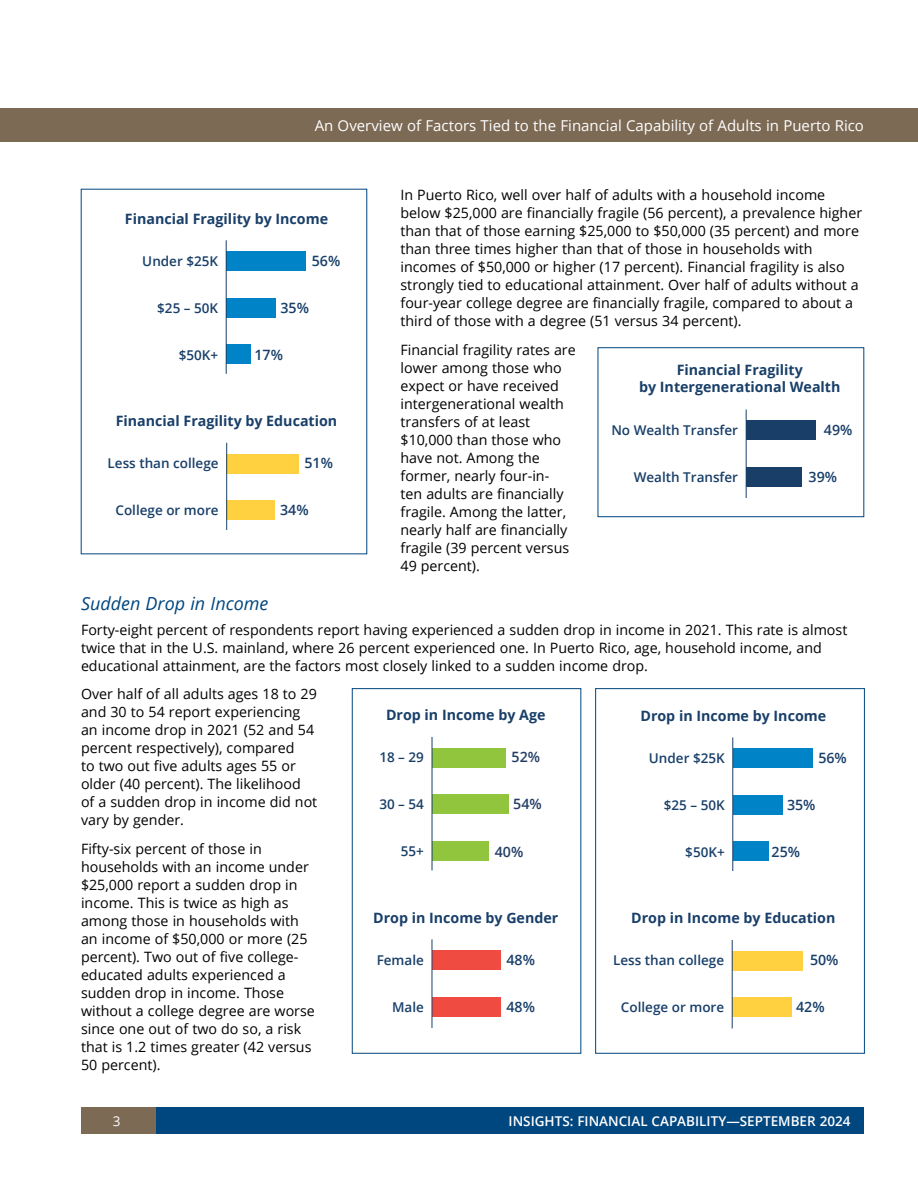
<style>
.page{position:relative;width:918px;height:1188px;background:#fff}
.page>*{position:absolute;margin:0;border:0;box-sizing:border-box;transform-origin:0 0}
.t1{font:italic 18px "Open Sans";color:#00467f}
.t2{font:15px "Open Sans";color:#fff}
.t3{font:14.25px/18px "Open Sans";color:#000}
.t4{font:700 14.25px/17.1px "Open Sans";color:#193f69;text-align:center}
.t5{font:600 14.25px "Open Sans";color:#193f69}
.t6{font:600 14.25px "Open Sans";color:#233e66}
.t7{font:600 13.5px "Open Sans";color:#193f69}
.t8{font:600 13.5px "Open Sans";color:#fff}
.t9{font:13.5px "Open Sans";color:#fff}
</style>
<div class="page">
<div style="left:155px;top:1107px;width:709px;height:27px;background:#00467f"></div>
<div style="left:81px;top:1107px;width:74px;height:27px;background:#7c6a55"></div>
<div style="left:0;top:108px;width:918px;height:34px;background:#7c6a55"></div>
<div style="left:598px;top:348px;width:266px;height:169px;border:1px solid #00467f"></div>
<div style="left:746px;top:420px;width:70px;height:20px;background:#193f69"></div>
<div style="left:746px;top:467px;width:55px;height:20px;background:#193f69"></div>
<hr style="left:746px;top:410px;width:1px;height:88px;background:#193f69">
<div style="left:226px;top:251px;width:80px;height:20px;background:#0083c7"></div>
<div style="left:226px;top:298px;width:50px;height:19px;background:#0083c7"></div>
<div style="left:226px;top:344px;width:24px;height:20px;background:#0083c7"></div>
<hr style="left:226px;top:240px;width:1px;height:134px;background:#193f69">
<div style="left:227px;top:454px;width:72px;height:20px;background:#ffd040"></div>
<div style="left:227px;top:500px;width:48px;height:20px;background:#ffd040"></div>
<hr style="left:226px;top:443px;width:1px;height:87px;background:#193f69">
<div style="left:352px;top:688px;width:229px;height:365px;border:1px solid #00467f"></div>
<div style="left:432px;top:748px;width:74px;height:20px;background:#92c53e"></div>
<div style="left:432px;top:794px;width:77px;height:20px;background:#92c53e"></div>
<div style="left:432px;top:841px;width:57px;height:20px;background:#92c53e"></div>
<hr style="left:432px;top:737px;width:1px;height:133px;background:#193f69">
<div style="left:432px;top:950px;width:68px;height:20px;background:#f04b41"></div>
<div style="left:432px;top:997px;width:68px;height:20px;background:#f04b41"></div>
<hr style="left:432px;top:939px;width:1px;height:89px;background:#193f69">
<div style="left:595px;top:688px;width:270px;height:365px;border:1px solid #00467f"></div>
<div style="left:733px;top:748px;width:79px;height:20px;background:#0083c7"></div>
<div style="left:733px;top:795px;width:49px;height:20px;background:#0083c7"></div>
<div style="left:733px;top:841px;width:35px;height:20px;background:#0083c7"></div>
<hr style="left:732px;top:737px;width:1px;height:134px;background:#193f69">
<div style="left:732px;top:951px;width:71px;height:20px;background:#ffd040"></div>
<div style="left:732px;top:997px;width:60px;height:20px;background:#ffd040"></div>
<hr style="left:732px;top:940px;width:1px;height:88px;background:#193f69">
<p class="t2" style="left:315px;top:115px;width:551px">An Overview of Factors Tied to the Financial Capability of Adults in Puerto Rico</p>
<p class="t4" style="left:125px;top:209px;width:205px">Financial Fragility by Income</p>
<p class="t7" style="left:142px;top:251px;width:77px">Under $25K</p>
<p class="t7" style="left:157px;top:298px;width:62px">$25 – 50K</p>
<p class="t7" style="left:179px;top:346px;width:41px">$50K+</p>
<p class="t5" style="left:312px;top:251px;width:30px">56%</p>
<p class="t5" style="left:280px;top:298px;width:30px">35%</p>
<p class="t5" style="left:254px;top:345px;width:30px">17%</p>
<p class="t4" style="left:116px;top:412px;width:223px">Financial Fragility by Education</p>
<p class="t7" style="left:108px;top:454px;width:113px">Less than college</p>
<p class="t7" style="left:115px;top:501px;width:105px">College or more</p>
<p class="t5" style="left:305px;top:453px;width:30px">51%</p>
<p class="t5" style="left:280px;top:500px;width:30px">34%</p>
<p class="t3" style="left:401px;top:185px;width:463px">In Puerto Rico, well over half of adults with a household income below $25,000 are financially fragile (56 percent), a prevalence higher than that of those earning $25,000 to $50,000 (35 percent) and more than three times higher than that of those in households with incomes of $50,000 or higher (17 percent). Financial fragility is also strongly tied to educational attainment. Over half of adults without a four-year college degree are financially fragile, compared to about a third of those with a degree (51 versus 34 percent).</p>
<p class="t3" style="left:401px;top:340px;width:177px">Financial fragility rates are lower among those who expect or have received intergenerational wealth transfers of at least $10,000 than those who have not. Among the former, nearly four-in-<br>ten adults are financially fragile. Among the latter, nearly half are financially fragile (39 percent versus<br>49 percent).</p>
<p class="t4" style="left:639px;top:361px;width:203px">Financial Fragility<br>by Intergenerational Wealth</p>
<p class="t7" style="left:611px;top:421px;width:128px">No Wealth Transfer</p>
<p class="t7" style="left:634px;top:468px;width:106px">Wealth Transfer</p>
<p class="t5" style="left:824px;top:420px;width:30px">49%</p>
<p class="t5" style="left:809px;top:467px;width:30px">39%</p>
<p class="t1" style="left:81px;top:591px;width:189px">Sudden Drop in Income</p>
<p class="t3" style="left:81px;top:620px;width:768px">Forty-eight percent of respondents report having experienced a sudden drop in income in 2021. This rate is almost twice that in the U.S. mainland, where 26 percent experienced one. In Puerto Rico, age, household income, and educational attainment, are the factors most closely linked to a sudden income drop.</p>
<p class="t3" style="left:81px;top:685px;width:238px">Over half of all adults ages 18 to 29 and 30 to 54 report experiencing an income drop in 2021 (52 and 54 percent respectively), compared<br>to two out five adults ages 55 or older (40 percent). The likelihood of a sudden drop in income did not vary by gender.</p>
<p class="t3" style="left:81px;top:840px;width:235px">Fifty-six percent of those in households with an income under $25,000 report a sudden drop in income. This is twice as high as among those in households with an income of $50,000 or more (25 percent). Two out of five college&shy;educated adults experienced a sudden drop in income. Those without a college degree are worse since one out of two do so, a risk that is 1.2 times greater (42 versus<br>50 percent).</p>
<p class="t4" style="left:386px;top:706px;width:161px">Drop in Income by Age</p>
<p class="t7" style="left:379px;top:748px;width:46px">18 – 29</p>
<p class="t7" style="left:379px;top:795px;width:46px">30 – 54</p>
<p class="t7" style="left:401px;top:842px;width:25px">55+</p>
<p class="t4" style="left:640px;top:707px;width:187px">Drop in Income by Income</p>
<p class="t7" style="left:649px;top:749px;width:77px">Under $25K</p>
<p class="t7" style="left:664px;top:796px;width:62px">$25 – 50K</p>
<p class="t7" style="left:685px;top:843px;width:41px">$50K+</p>
<p class="t6" style="left:512px;top:747px;width:30px">52%</p>
<p class="t6" style="left:513px;top:794px;width:30px">54%</p>
<p class="t6" style="left:495px;top:842px;width:30px">40%</p>
<p class="t5" style="left:818px;top:748px;width:30px">56%</p>
<p class="t5" style="left:787px;top:795px;width:30px">35%</p>
<p class="t5" style="left:772px;top:842px;width:30px">25%</p>
<p class="t4" style="left:373px;top:909px;width:187px">Drop in Income by Gender</p>
<p class="t7" style="left:377px;top:951px;width:49px">Female</p>
<p class="t7" style="left:392px;top:998px;width:33px">Male</p>
<p class="t4" style="left:631px;top:909px;width:206px">Drop in Income by Education</p>
<p class="t7" style="left:613px;top:951px;width:113px">Less than college</p>
<p class="t7" style="left:621px;top:998px;width:105px">College or more</p>
<p class="t5" style="left:506px;top:950px;width:30px">48%</p>
<p class="t5" style="left:506px;top:997px;width:30px">48%</p>
<p class="t5" style="left:810px;top:950px;width:30px">50%</p>
<p class="t5" style="left:796px;top:997px;width:30px">42%</p>
<p class="t9" style="left:113px;top:1112px;width:9px">3</p>
<p class="t8" style="left:509px;top:1112px;width:343px">INSIGHTS: FINANCIAL CAPABILITY—SEPTEMBER 2024</p>
</div>
